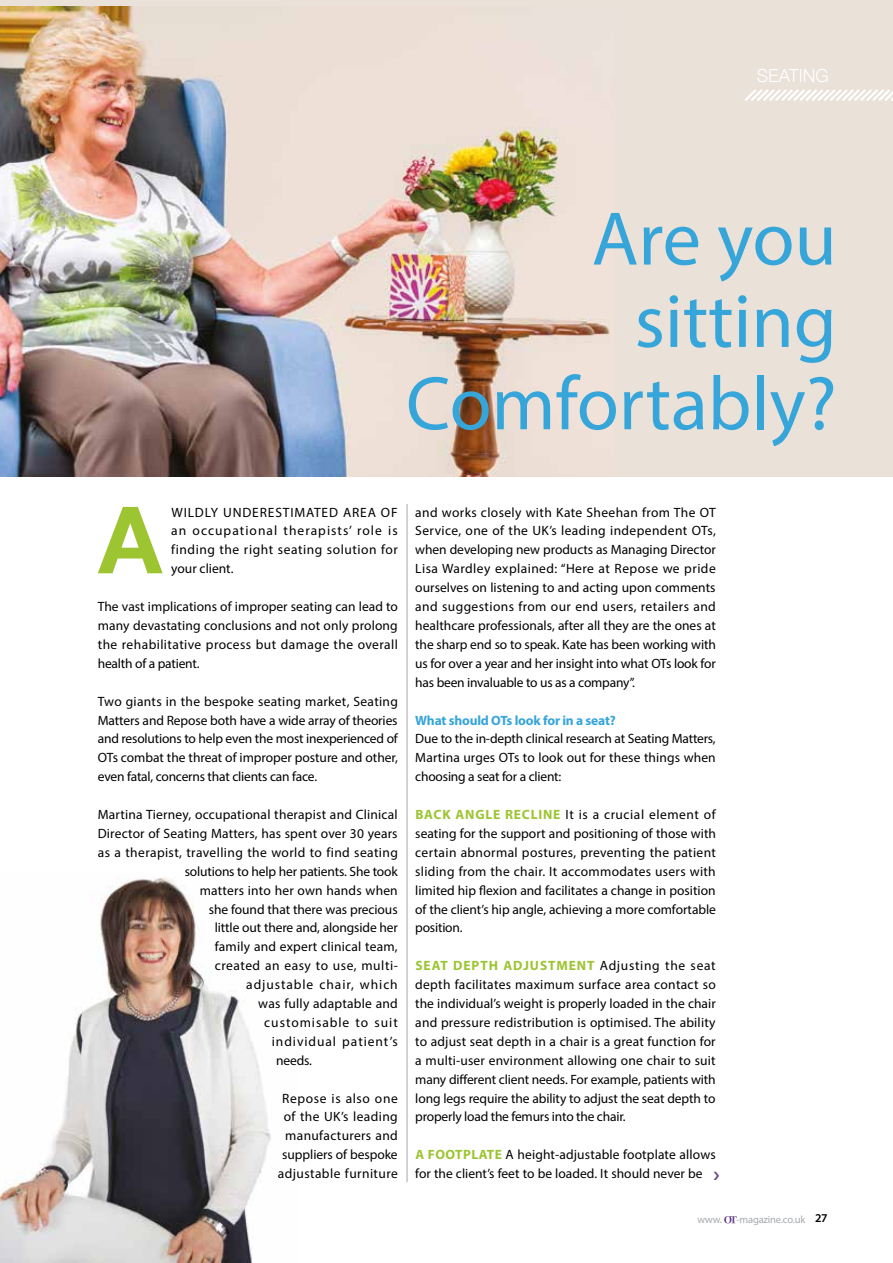
<style>
.page{position:relative;width:893px;height:1263px;background:#fff}
.page>*{position:absolute;margin:0;border:0;box-sizing:border-box;transform-origin:0 0}
.t1{font:700 92.85px "Helvetica Neue";color:#9dc431}
.t2{font:76.5px/82.3px "Myriad Pro";color:#36a5da;text-align:right}
.t3{font:300 18px "Helvetica Neue";color:#fff}
.t4{font:13.5px/18.9px "Myriad Pro";letter-spacing:.01em;color:#000;text-align:justify}
.t5{font:13.5px/18.9px "Myriad Pro";letter-spacing:.03em;color:#000;text-align:center}
.t6{font:13.5px "Myriad Pro";letter-spacing:.07em;color:#000}
.t7{font:13.5px "Myriad Pro";letter-spacing:-.015em;color:#000}
.t8{font:13.5px "Myriad Pro";letter-spacing:-.01em;color:#000}
.t9{font:700 13.5px "Myriad Pro";letter-spacing:-.015em;color:#36a5da}
.t10{font:13.5px "Myriad Pro";letter-spacing:.04em;color:#000}
.t11{font:10.5px "Myriad Pro";letter-spacing:-.015em;color:#a5a9ae}
.s1{font-weight:700;color:#9dc431}
.s2{font-weight:600;font-size:12px;color:#000}
</style>
<div class="page">
<div style="left:0;top:0;width:893px;height:476px;background:#eae1d8"></div>
<img style="left:0;top:7px;width:610px;height:469px">
<img style="left:0;top:877px;width:271px;height:386px">
<svg style="left:724px;top:1216px;width:13px;height:7px"></svg>
<hr style="left:407px;top:504px;width:1px;height:678px;background:#a5a9ae">
<svg style="left:745px;top:89px;width:148px;height:12px"></svg>
<h3 class="t3" style="left:757px;top:61px;width:74px">SEATING</h3>
<h2 class="t2" style="left:406px;top:197px;width:432px">Are you sitting<br>Comfortably?</h2>
<h1 class="t1" style="left:98px;top:467px;width:65px">A</h1>
<p class="t4" style="left:171px;top:502px;width:228px">WILDLY UNDERESTIMATED AREA OF an occupational therapists’ role is finding the right seating solution for your client.</p>
<p class="t4" style="left:98px;top:597px;width:302px">The vast implications of improper seating can lead to many devastating conclusions and not only prolong the rehabilitative process but damage the overall health of a patient.</p>
<p class="t4" style="left:98px;top:691px;width:302px">Two giants in the bespoke seating market, Seating Matters and Repose both have a wide array of theories and resolutions to help even the most inexperienced of OTs combat the threat of improper posture and other, even fatal, concerns that clients can face.</p>
<p class="t4" style="left:98px;top:805px;width:301px">Martina Tierney, occupational therapist and Clinical</p>
<p class="t4" style="left:98px;top:824px;width:301px">Director of Seating Matters, has spent over 30 years</p>
<p class="t5" style="left:98px;top:843px;width:302px">as a therapist, travelling the world to find seating</p>
<p class="t7" style="left:185px;top:863px;width:214px">solutions to help her patients. She took</p>
<p class="t4" style="left:200px;top:880px;width:199px">matters into her own hands when</p>
<p class="t4" style="left:209px;top:899px;width:190px">she found that there was precious</p>
<p class="t8" style="left:215px;top:919px;width:185px">little out there and, alongside her</p>
<p class="t4" style="left:215px;top:937px;width:184px">family and expert clinical team,</p>
<p class="t10" style="left:215px;top:957px;width:185px">created an easy to use, multi-</p>
<p class="t6" style="left:246px;top:976px;width:153px">adjustable chair, which</p>
<p class="t4" style="left:258px;top:994px;width:141px">was fully adaptable and</p>
<p class="t6" style="left:264px;top:1014px;width:135px">customisable to suit</p>
<p class="t6" style="left:272px;top:1033px;width:127px">individual patient’s</p>
<p class="t4" style="left:276px;top:1050px;width:37px">needs.</p>
<p class="t5" style="left:278px;top:1088px;width:122px">Repose is also one of the UK’s leading manufacturers and suppliers of bespoke adjustable furniture</p>
<p class="t4" style="left:415px;top:502px;width:302px">and works closely with Kate Sheehan from The OT Service, one of the UK’s leading independent OTs, when developing new products as Managing Director Lisa Wardley explained: “Here at Repose we pride ourselves on listening to and acting upon comments and suggestions from our end users, retailers and healthcare professionals, after all they are the ones at the sharp end so to speak. Kate has been working with us for over a year and her insight into what OTs look for has been invaluable to us as a company”.</p>
<p class="t9" style="left:415px;top:711px;width:202px">What should OTs look for in a seat?</p>
<p class="t4" style="left:415px;top:729px;width:302px">Due to the in-depth clinical research at Seating Matters, Martina urges OTs to look out for these things when choosing a seat for a client:</p>
<p class="t4" style="left:415px;top:805px;width:302px"><span class="s1">BACK ANGLE RECLINE</span> It is a crucial element of seating for the support and positioning of those with certain abnormal postures, preventing the patient sliding from the chair. It accommodates users with limited hip flexion and facilitates a change in position of the client’s hip angle, achieving a more comfortable position.</p>
<p class="t4" style="left:415px;top:956px;width:302px"><span class="s1">SEAT DEPTH ADJUSTMENT</span> Adjusting the seat depth facilitates maximum surface area contact so the individual’s weight is properly loaded in the chair and pressure redistribution is optimised. The ability to adjust seat depth in a chair is a great function for a multi-user environment allowing one chair to suit many different client needs. For example, patients with long legs require the ability to adjust the seat depth to properly load the femurs into the chair.</p>
<p class="t4" style="left:415px;top:1145px;width:302px"><span class="s1">A FOOTPLATE</span> A height-adjustable footplate allows for the client’s feet to be loaded. It should never be</p>
<p class="t11" style="left:697px;top:1213px;width:26px">www.</p>
<p class="t11" style="left:736px;top:1213px;width:93px">-magazine.co.uk <span class="s2">27</span></p>
</div>
